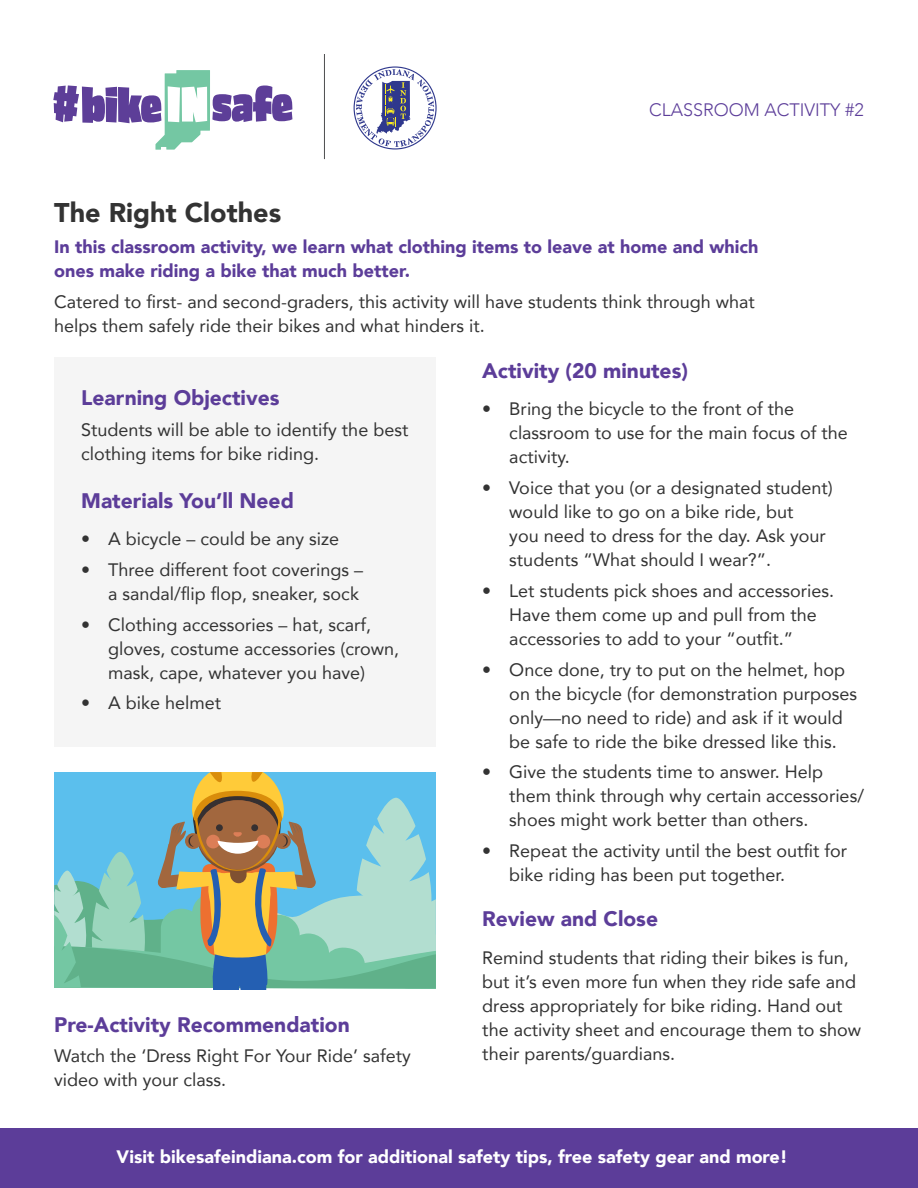
<style>
.page{position:relative;width:918px;height:1188px;background:#fff}
.page>*{position:absolute;margin:0;border:0;box-sizing:border-box;transform-origin:0 0}
.t1{font:900 27px "Avenir";color:#333}
.t2{font:900 21px "Avenir";color:#5c3d99}
.t3{font:18px/24px "Avenir";color:#333}
.t4{font:900 18px/24px "Avenir";color:#5c3d99}
.t5{font:900 18px "Avenir";color:#fff}
.t6{font:300 18px "Avenir";color:#5c3d99}
</style>
<div class="page">
<div style="left:0;top:1128px;width:918px;height:60px;background:#5c3d99"></div>
<div style="left:54px;top:357px;width:382px;height:390px;background:#f5f5f5"></div>
<svg style="left:54px;top:772px;width:382px;height:217px"></svg>
<svg style="left:53px;top:70px;width:239px;height:80px"></svg>
<hr style="left:324px;top:54px;width:1px;height:105px;background:#4d4e4f">
<div style="left:351px;top:64px;width:88px;height:88px;border:2px solid #fff;border-radius:50%"></div>
<svg style="left:356px;top:69px;width:78px;height:78px"></svg>
<p class="t6" style="left:649px;top:99px;width:216px">CLASSROOM ACTIVITY #2</p>
<p class="t1" style="left:54px;top:189px;width:228px">The Right Clothes</p>
<p class="t4" style="left:54px;top:234px;width:706px">In this classroom activity, we learn what clothing items to leave at home and which ones make riding a bike that much better.</p>
<p class="t3" style="left:54px;top:289px;width:702px">Catered to first- and second-graders, this activity will have students think through what helps them safely ride their bikes and what hinders it.</p>
<p class="t2" style="left:482px;top:353px;width:207px">Activity (20 minutes)</p>
<p class="t3" style="left:509px;top:397px;width:340px;text-indent:-27px">• Bring the bicycle to the front of the classroom to use for the main focus of the activity.</p>
<p class="t3" style="left:509px;top:475px;width:325px;text-indent:-27px">• Voice that you (or a designated student) would like to go on a bike ride, but<br>you need to dress for the day. Ask your students “What should I wear?”.</p>
<p class="t3" style="left:509px;top:578px;width:326px;text-indent:-27px">• Let students pick shoes and accessories.<br>Have them come up and pull from the accessories to add to your “outfit.”</p>
<p class="t3" style="left:509px;top:657px;width:349px;text-indent:-27px">• Once done, try to put on the helmet, hop on the bicycle (for demonstration purposes only—no need to ride) and ask if it would be safe to ride the bike dressed like this.</p>
<p class="t3" style="left:509px;top:760px;width:356px;text-indent:-27px">• Give the students time to answer. Help them think through why certain accessories/ shoes might work better than others.</p>
<p class="t3" style="left:509px;top:838px;width:339px;text-indent:-27px">• Repeat the activity until the best outfit for bike riding has been put together.</p>
<p class="t2" style="left:482px;top:901px;width:177px">Review and Close</p>
<p class="t3" style="left:482px;top:945px;width:380px">Remind students that riding their bikes is fun, but it’s even more fun when they ride safe and dress appropriately for bike riding. Hand out the activity sheet and encourage them to show their parents/guardians.</p>
<p class="t2" style="left:81px;top:380px;width:200px">Learning Objectives</p>
<p class="t3" style="left:81px;top:417px;width:329px">Students will be able to identify the best clothing items for bike riding.</p>
<p class="t2" style="left:81px;top:482px;width:214px">Materials You’ll Need</p>
<p class="t3" style="left:81px;top:526px;width:260px">• A bicycle – could be any size</p>
<p class="t3" style="left:81px;top:557px;width:283px;text-align:right">• Three different foot coverings – a sandal/flip flop, sneaker, sock</p>
<p class="t3" style="left:108px;top:612px;width:292px;text-indent:-27px">• Clothing accessories – hat, scarf, gloves, costume accessories (crown, mask, cape, whatever you have)</p>
<p class="t3" style="left:81px;top:691px;width:142px">• A bike helmet</p>
<p class="t2" style="left:54px;top:1006px;width:297px">Pre-Activity Recommendation</p>
<p class="t3" style="left:54px;top:1044px;width:358px">Watch the ‘Dress Right For Your Ride’ safety video with your class.</p>
<p class="t5" style="left:117px;top:1141px;width:673px">Visit bikesafeindiana.com for additional safety tips, free safety gear and more!</p>
</div>
